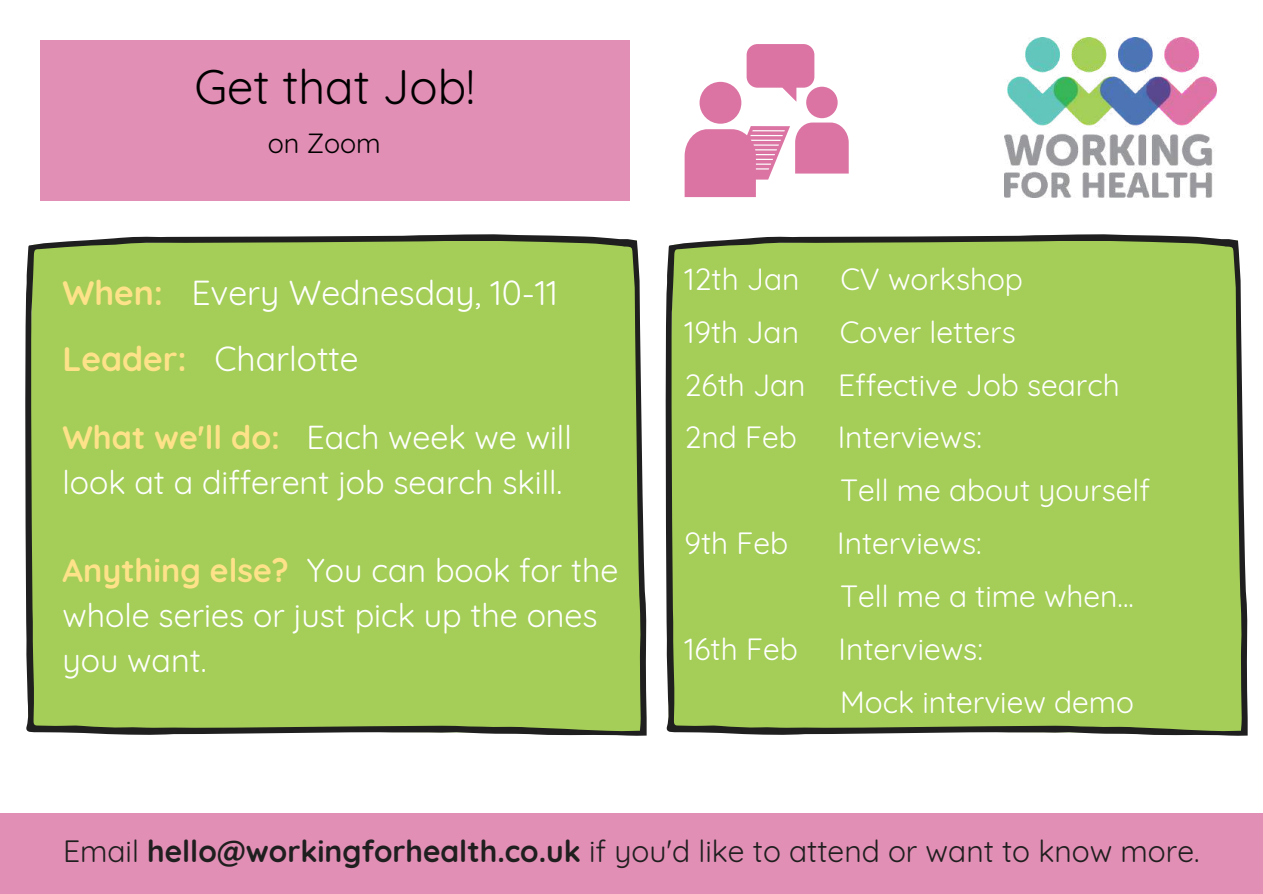
<style>
.page{position:relative;width:1263px;height:894px;background:#fff}
.page>*{position:absolute;margin:0;border:0;box-sizing:border-box;transform-origin:0 0}
.t1{font:47.25px "Quicksand";color:#000}
.t2{font:33.9px "Quicksand";color:#fff}
.t3{font:32.4px/45px "Quicksand";color:#fff}
.t4{font:30px/52.8px "Quicksand";color:#fff}
.t5{font:30px "Quicksand";color:#1f1f1f}
.t6{font:27px "Quicksand";color:#000}
.s1{font-weight:700;color:#fee28a}
.s2{font-weight:700}
</style>
<div class="page">
<div style="left:25px;top:234px;width:622px;height:501px;background:#a4ce57"></div>
<div style="left:40px;top:40px;width:589px;height:161px;background:#e28fb5"></div>
<img style="left:1005px;top:38px;width:211px;height:159px">
<div style="left:0;top:812px;width:1263px;height:81px;background:#e28fb5"></div>
<div style="left:665px;top:234px;width:583px;height:501px;background:#a4ce57"></div>
<svg style="left:747px;top:44px;width:67px;height:58px"></svg>
<div style="left:806px;top:87px;width:32px;height:31px;background:#db74a3;border-radius:50%"></div>
<svg style="left:685px;top:122px;width:164px;height:75px"></svg>
<div style="left:699px;top:82px;width:42px;height:42px;background:#db74a3;border-radius:50%"></div>
<h1 class="t1" style="left:194px;top:57px;width:282px">Get that Job!</h1>
<p class="t6" style="left:268px;top:126px;width:115px">on Zoom</p>
<p class="t2" style="left:62px;top:271px;width:497px"><span class="s1">When:</span> Every Wednesday, 10-11</p>
<p class="t2" style="left:62px;top:336px;width:298px"><span class="s1">Leader:</span> Charlotte</p>
<p class="t3" style="left:62px;top:414px;width:511px"><span class="s1">What we'll do:</span> Each week we will look at a different job search skill.</p>
<p class="t3" style="left:62px;top:547px;width:557px"><span class="s1">Anything else?</span> You can book for the whole series or just pick up the ones you want.</p>
<p class="t4" style="left:685px;top:252px;width:116px">12th Jan</p>
<p class="t4" style="left:840px;top:252px;width:184px">CV workshop</p>
<p class="t4" style="left:685px;top:305px;width:116px">19th Jan</p>
<p class="t4" style="left:685px;top:305px;width:437px;text-indent:155px">Cover letters<br>26th Jan Effective Job search<br>2nd Feb</p>
<p class="t4" style="left:838px;top:410px;width:314px">Interviews:<br>Tell me about yourself</p>
<p class="t4" style="left:685px;top:516px;width:105px">9th Feb</p>
<p class="t4" style="left:837px;top:516px;width:298px">Interviews:<br>Tell me a time when...</p>
<p class="t4" style="left:685px;top:622px;width:115px">16th Feb</p>
<p class="t4" style="left:839px;top:622px;width:297px">Interviews:<br>Mock interview demo</p>
<p class="t5" style="left:63px;top:831px;width:1138px">Email <span class="s2">hello@workingforhealth.co.uk</span> if you'd like to attend or want to know more.</p>
</div>
